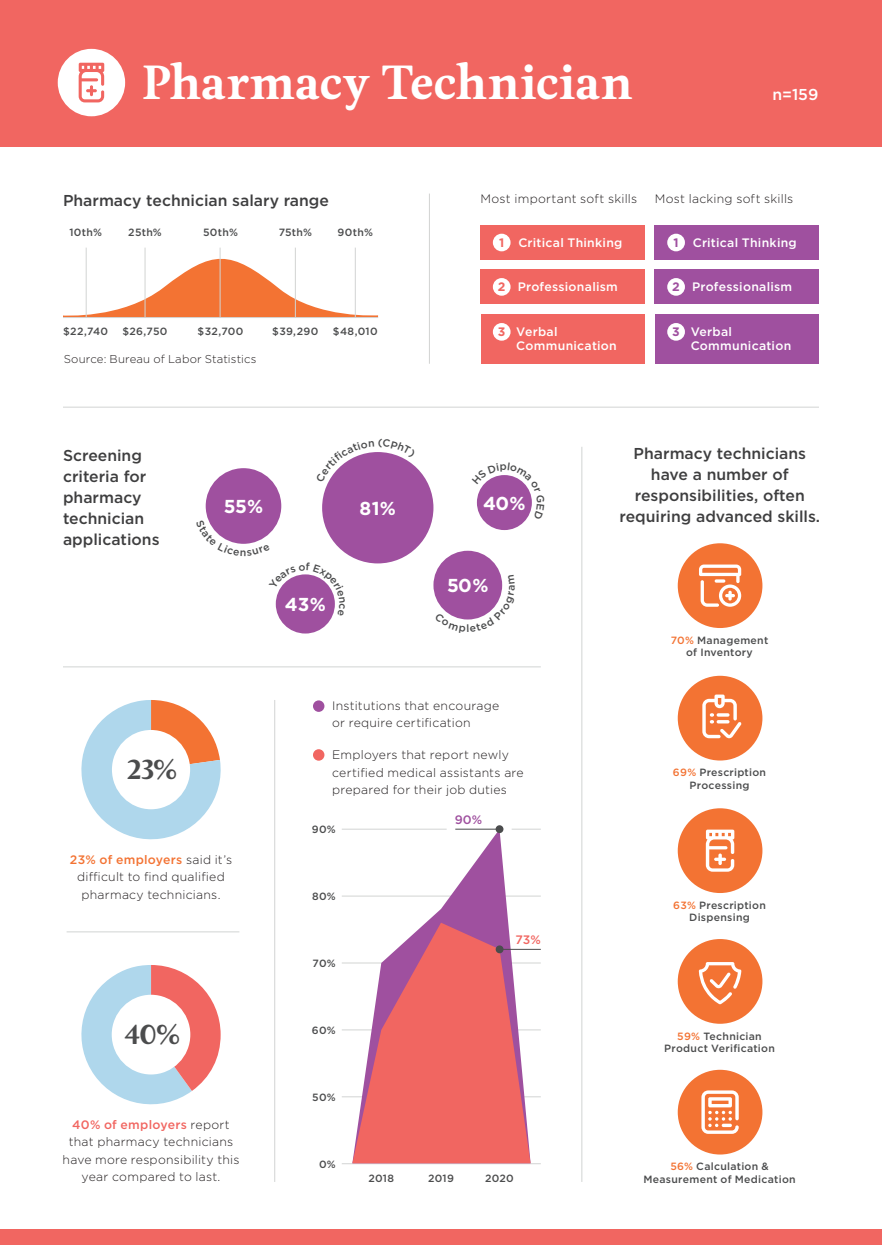
<style>
.page{position:relative;width:882px;height:1245px;background:#fff}
.page>*{position:absolute;margin:0;border:0;box-sizing:border-box;transform-origin:0 0}
.t1{font:700 45.15px "Feijoa";letter-spacing:.005em;color:#fff}
.t2{font:700 25.9px "Feijoa";color:#4b4c4d}
.t3{font:700 18.72px "Gotham";letter-spacing:-.02em;color:#fff}
.t4{font:500 15.75px/21px "Gotham";color:#3e3e3f;text-align:center}
.t5{font:500 15.75px "Gotham";color:#fff}
.t6{font:300 12.25px/17.5px "Gotham";letter-spacing:.02em;color:#231f20}
.t7{font:500 12.25px/14px "Gotham";letter-spacing:.02em;color:#fff}
.t8{font:700 12.25px "Gotham";color:#f16661}
.t9{font:700 12.25px "Gotham";color:#9f509f}
.t10{font:500 12.25px "Gotham";color:#9f509f}
.t11{font:500 12.25px "Gotham";color:#f16661}
.Footnotes{font:300 11.38px "Gotham";letter-spacing:.015em;color:#231f20}
.t12{font:500 10.5px/12.2px "Gotham";letter-spacing:.025em;color:#4b4c4d;text-align:center}
.s1{font-weight:500;color:#f37333}
.s2{font-weight:500;color:#f16661}
.s3{color:#f37333}
</style>
<div class="page">
<svg style="left:81px;top:700px;width:140px;height:140px"></svg>
<div style="left:481px;top:314px;width:163px;height:50px;background:#f16661"></div>
<div style="left:655px;top:314px;width:164px;height:50px;background:#9f509f"></div>
<div style="left:493px;top:323px;width:18px;height:17px;background:#fff;border-radius:50%"></div>
<div style="left:667px;top:323px;width:18px;height:17px;background:#fff;border-radius:50%"></div>
<div style="left:0;top:0;width:882px;height:146px;background:#f16661"></div>
<div style="left:0;top:1229px;width:882px;height:15px;background:#f16661"></div>
<hr style="left:429px;top:193px;width:1px;height:171px;background:#d2d4d3">
<hr style="left:63px;top:406px;width:756px;height:1px;background:#d2d4d3">
<hr style="left:63px;top:666px;width:478px;height:1px;background:#d2d4d3">
<hr style="left:67px;top:931px;width:172px;height:1px;background:#d2d4d3">
<div style="left:480px;top:269px;width:164px;height:35px;background:#f16661"></div>
<div style="left:655px;top:269px;width:164px;height:35px;background:#9f509f"></div>
<div style="left:480px;top:225px;width:164px;height:35px;background:#f16661"></div>
<div style="left:655px;top:225px;width:164px;height:35px;background:#9f509f"></div>
<hr style="left:274px;top:700px;width:1px;height:481px;background:#d2d4d3">
<div style="left:493px;top:278px;width:18px;height:18px;background:#fff;border-radius:50%"></div>
<div style="left:667px;top:278px;width:18px;height:18px;background:#fff;border-radius:50%"></div>
<div style="left:493px;top:234px;width:18px;height:17px;background:#fff;border-radius:50%"></div>
<div style="left:667px;top:234px;width:18px;height:17px;background:#fff;border-radius:50%"></div>
<hr style="left:342px;top:1163px;width:199px;height:1px;background:#d2d4d3">
<hr style="left:342px;top:1096px;width:199px;height:1px;background:#d2d4d3">
<hr style="left:342px;top:1029px;width:199px;height:1px;background:#d2d4d3">
<hr style="left:342px;top:962px;width:199px;height:1px;background:#d2d4d3">
<hr style="left:342px;top:895px;width:199px;height:1px;background:#d2d4d3">
<hr style="left:342px;top:828px;width:105px;height:1px;background:#d2d4d3">
<svg style="left:512px;top:828px;width:29px;height:1px"></svg>
<svg style="left:352px;top:829px;width:179px;height:93px"></svg>
<div style="left:313px;top:749px;width:11px;height:11px;background:#f16661;border-radius:50%"></div>
<div style="left:313px;top:700px;width:11px;height:11px;background:#9f509f;border-radius:50%"></div>
<div style="left:112px;top:730px;width:78px;height:79px;background:#fff;border-radius:50%"></div>
<svg style="left:81px;top:965px;width:140px;height:140px"></svg>
<div style="left:112px;top:994px;width:78px;height:80px;background:#fff;border-radius:50%"></div>
<div style="left:678px;top:543px;width:84px;height:85px;background:#f37333;border-radius:50%"></div>
<div style="left:678px;top:675px;width:84px;height:85px;background:#f37333;border-radius:50%"></div>
<div style="left:678px;top:808px;width:84px;height:85px;background:#f37333;border-radius:50%"></div>
<div style="left:678px;top:938px;width:84px;height:85px;background:#f37333;border-radius:50%"></div>
<div style="left:678px;top:1069px;width:84px;height:85px;background:#f37333;border-radius:50%"></div>
<div style="left:477px;top:475px;width:55px;height:55px;background:#9f509f;border-radius:50%"></div>
<div style="left:276px;top:574px;width:59px;height:59px;background:#9f509f;border-radius:50%"></div>
<div style="left:433px;top:550px;width:69px;height:69px;background:#9f509f;border-radius:50%"></div>
<div style="left:206px;top:468px;width:75px;height:75px;background:#9f509f;border-radius:50%"></div>
<div style="left:322px;top:452px;width:111px;height:111px;background:#9f509f;border-radius:50%"></div>
<hr style="left:581px;top:447px;width:1px;height:734px;background:#d2d4d3">
<svg style="left:699px;top:564px;width:42px;height:42px"></svg>
<svg style="left:702px;top:694px;width:40px;height:44px"></svg>
<svg style="left:706px;top:829px;width:28px;height:42px"></svg>
<svg style="left:699px;top:962px;width:42px;height:42px"></svg>
<svg style="left:701px;top:1090px;width:38px;height:43px"></svg>
<svg style="left:352px;top:922px;width:179px;height:241px"></svg>
<div style="left:496px;top:825px;width:7px;height:8px;background:#4b4c4d;border-radius:50%"></div>
<hr style="left:455px;top:828px;width:43px;height:1px;background:#4b4c4d">
<div style="left:496px;top:945px;width:8px;height:8px;background:#4b4c4d;border-radius:50%"></div>
<hr style="left:501px;top:948px;width:40px;height:1px;background:#4b4c4d">
<div style="left:58px;top:49px;width:67px;height:67px;background:#fff;border-radius:50%"></div>
<svg style="left:79px;top:63px;width:25px;height:39px"></svg>
<svg style="left:63px;top:249px;width:315px;height:68px"></svg>
<hr style="left:63px;top:317px;width:315px;height:1px;background:#d2d4d3">
<hr style="left:86px;top:247px;width:1px;height:70px;background:#d2d4d3">
<hr style="left:145px;top:247px;width:1px;height:70px;background:#d2d4d3">
<hr style="left:220px;top:247px;width:1px;height:70px;background:#d2d4d3">
<hr style="left:295px;top:247px;width:1px;height:70px;background:#d2d4d3">
<hr style="left:355px;top:247px;width:1px;height:70px;background:#d2d4d3">
<svg style="left:208px;top:519px;width:62px;height:25px"></svg>
<svg style="left:275px;top:574px;width:60px;height:42px"></svg>
<svg style="left:476px;top:475px;width:56px;height:44px"></svg>
<svg style="left:434px;top:574px;width:69px;height:46px"></svg>
<svg style="left:328px;top:452px;width:88px;height:30px"></svg>
<p class="t1" style="left:143px;top:51px;width:492px">Pharmacy Technician</p>
<p class="t5" style="left:772px;top:84px;width:48px">n=159</p>
<p class="t4" style="left:63px;top:190px;width:267px">Pharmacy technician salary range</p>
<p class="t12" style="left:69px;top:226px;width:34px">10th%</p>
<p class="t12" style="left:128px;top:226px;width:35px">25th%</p>
<p class="t12" style="left:203px;top:226px;width:36px">50th%</p>
<p class="t12" style="left:279px;top:226px;width:35px">75th%</p>
<p class="t12" style="left:338px;top:226px;width:37px">90th%</p>
<p class="t12" style="left:63px;top:325px;width:46px">$22,740</p>
<p class="t12" style="left:123px;top:325px;width:47px">$26,750</p>
<p class="t12" style="left:198px;top:325px;width:47px">$32,700</p>
<p class="t12" style="left:272px;top:325px;width:48px">$39,290</p>
<p class="t12" style="left:333px;top:325px;width:46px">$48,010</p>
<p class="Footnotes" style="left:64px;top:352px;width:194px">Source: Bureau of Labor Statistics</p>
<p class="t6" style="left:481px;top:190px;width:158px">Most important soft skills</p>
<p class="t6" style="left:655px;top:190px;width:140px">Most lacking soft skills</p>
<p class="t8" style="left:499px;top:234px;width:7px">1</p>
<p class="t7" style="left:518px;top:235px;width:106px">Critical Thinking</p>
<p class="t9" style="left:674px;top:234px;width:7px">1</p>
<p class="t7" style="left:693px;top:235px;width:106px">Critical Thinking</p>
<p class="t8" style="left:498px;top:279px;width:9px">2</p>
<p class="t7" style="left:518px;top:279px;width:102px">Professionalism</p>
<p class="t9" style="left:672px;top:279px;width:9px">2</p>
<p class="t7" style="left:692px;top:279px;width:102px">Professionalism</p>
<p class="t8" style="left:498px;top:324px;width:9px">3</p>
<p class="t7" style="left:691px;top:324px;width:102px">Verbal<br>Communication</p>
<p class="t7" style="left:516px;top:324px;width:102px">Verbal<br>Communication</p>
<p class="t9" style="left:672px;top:324px;width:9px">3</p>
<p class="t4" style="left:63px;top:445px;width:98px;text-align:left">Screening criteria for pharmacy technician applications</p>
<p class="t2" style="left:127px;top:751px;width:52px">23%</p>
<p class="t3" style="left:224px;top:494px;width:41px">55%</p>
<p class="t3" style="left:360px;top:495px;width:38px">81%</p>
<p class="t3" style="left:483px;top:490px;width:44px">40%</p>
<p class="t3" style="left:285px;top:592px;width:42px">43%</p>
<p class="t3" style="left:447px;top:573px;width:43px">50%</p>
<p class="t6" style="left:332px;top:696px;width:169px">Institutions that encourage or require certification</p>
<p class="t6" style="left:332px;top:745px;width:193px">Employers that report newly certified medical assistants are prepared for their job duties</p>
<p class="t12" style="left:312px;top:822px;width:26px">90%</p>
<p class="t10" style="left:455px;top:811px;width:29px">90%</p>
<p class="t6" style="left:70px;top:850px;width:164px;text-align:center"><span class="s1">23% of employers</span> said it’s difficult to find qualified pharmacy technicians.</p>
<p class="t2" style="left:124px;top:1016px;width:57px">40%</p>
<p class="t6" style="left:63px;top:1115px;width:178px;text-align:center"><span class="s2">40% of employers</span> report that pharmacy technicians have more responsibility this year compared to last.</p>
<p class="t12" style="left:312px;top:889px;width:25px">80%</p>
<p class="t12" style="left:313px;top:956px;width:25px">70%</p>
<p class="t12" style="left:312px;top:1023px;width:26px">60%</p>
<p class="t12" style="left:312px;top:1090px;width:25px">50%</p>
<p class="t12" style="left:319px;top:1157px;width:18px">0%</p>
<p class="t11" style="left:516px;top:931px;width:27px">73%</p>
<p class="t12" style="left:368px;top:1171px;width:27px">2018</p>
<p class="t12" style="left:428px;top:1171px;width:27px">2019</p>
<p class="t12" style="left:485px;top:1171px;width:30px">2020</p>
<p class="t4" style="left:620px;top:443px;width:202px">Pharmacy technicians have a number of responsibilities, often requiring advanced skills.</p>
<p class="t12" style="left:671px;top:633px;width:99px"><span class="s3">70%</span> Management of Inventory</p>
<p class="t12" style="left:673px;top:766px;width:95px"><span class="s3">69%</span> Prescription<br>Processing</p>
<p class="t12" style="left:673px;top:898px;width:94px"><span class="s3">63%</span> Prescription<br>Dispensing</p>
<p class="t12" style="left:664px;top:1029px;width:112px"><span class="s3">59%</span> Technician<br>Product Verification</p>
<p class="t12" style="left:643px;top:1160px;width:154px"><span class="s3">56%</span> Calculation &amp;<br>Measurement of Medication</p>
</div>
